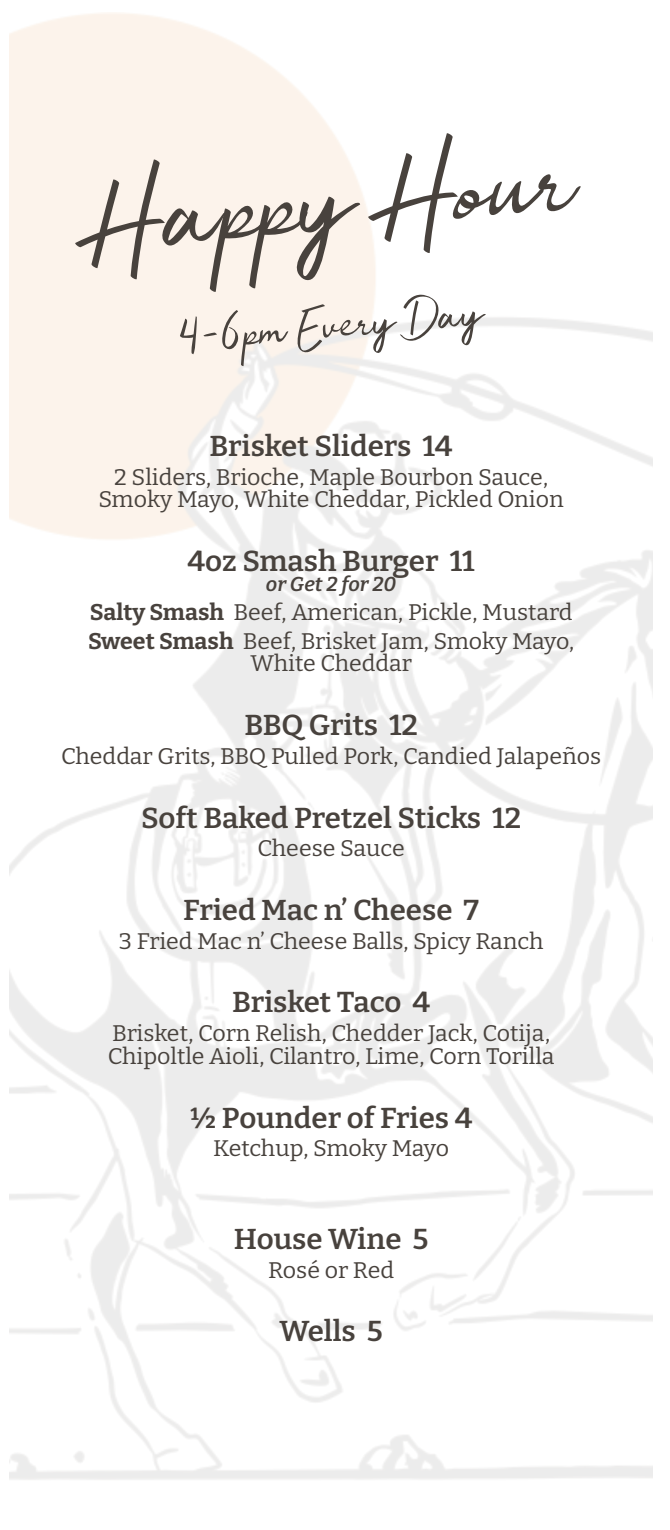
<style>
.page{position:relative;width:670px;height:1530px;background:#fff}
.page>*{position:absolute;margin:0;border:0;box-sizing:border-box;transform-origin:0 0}
.t1{font:120px "Jelytta";color:#48423d}
.t2{font:49px "Jelytta";color:#48423d}
.t3{font:600 28.75px "Bitter";color:#48423d}
.t4{font:22.5px/22.5px "Bitter";color:#48423d}
.t5{font:italic 600 20px "Bitter";color:#48423d}
.s1{font-size:65px}
.s2{font-weight:700}
</style>
<div class="page">
<h1 class="t1" style="left:77px;top:135px;width:493px;rotate:-5deg">Happy Hour</h1>
<h2 class="t2" style="left:176px;top:303px;width:307px;rotate:-5deg"><span class="s1">4-6</span>pm Every Day</h2>
<p class="t3" style="left:210px;top:429px;width:245px">Brisket Sliders 14</p>
<p class="t4" style="left:98px;top:466px;width:467px;text-align:center">2 Sliders, Brioche, Maple Bourbon Sauce,<br>Smoky Mayo, White Cheddar, Pickled Onion</p>
<p class="t3" style="left:188px;top:544px;width:289px">4oz Smash Burger 11</p>
<p class="t5" style="left:266px;top:572px;width:132px">or Get 2 for 20</p>
<p class="t4" style="left:88px;top:598px;width:488px;line-height:28.8px"><span class="s2">Salty Smash</span> Beef, American, Pickle, Mustard<br><span class="s2">Sweet Smash</span> Beef, Brisket Jam, Smoky Mayo,</p>
<p class="t4" style="left:250px;top:653px;width:163px">White Cheddar</p>
<p class="t3" style="left:244px;top:708px;width:175px">BBQ Grits 12</p>
<p class="t4" style="left:61px;top:745px;width:541px">Cheddar Grits, BBQ Pulled Pork, Candied Jalapeños</p>
<p class="t3" style="left:141px;top:801px;width:381px">Soft Baked Pretzel Sticks 12</p>
<p class="t4" style="left:258px;top:837px;width:149px">Cheese Sauce</p>
<p class="t3" style="left:183px;top:893px;width:297px">Fried Mac n’ Cheese 7</p>
<p class="t4" style="left:119px;top:930px;width:426px">3 Fried Mac n’ Cheese Balls, Spicy Ranch</p>
<p class="t3" style="left:232px;top:986px;width:200px">Brisket Taco 4</p>
<p class="t4" style="left:108px;top:1022px;width:448px">Brisket, Corn Relish, Chedder Jack, Cotija,<br>Chipoltle Aioli, Cilantro, Lime, Corn Torilla</p>
<p class="t3" style="left:190px;top:1101px;width:284px">½ Pounder of Fries 4</p>
<p class="t4" style="left:213px;top:1138px;width:237px">Ketchup, Smoky Mayo</p>
<p class="t3" style="left:234px;top:1222px;width:196px">House Wine 5</p>
<p class="t4" style="left:268px;top:1259px;width:127px">Rosé or Red</p>
<p class="t3" style="left:279px;top:1314px;width:105px">Wells 5</p>
</div>
